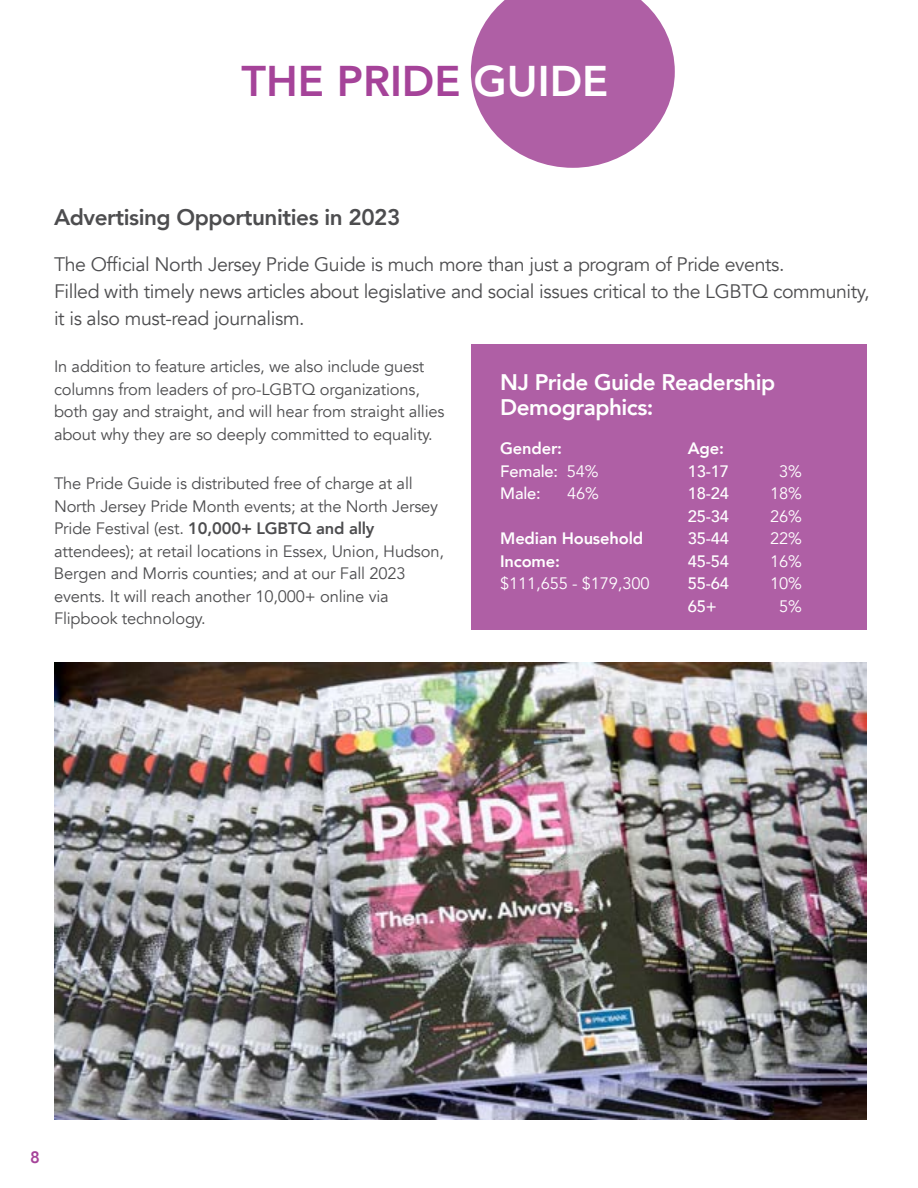
<style>
.page{position:relative;width:918px;height:1188px;background:#fff}
.page>*{position:absolute;margin:0;border:0;box-sizing:border-box;transform-origin:0 0}
.t1{font:800 42.9px "Avenir";color:#a54399}
.t2{font:800 22.5px/25.5px "Avenir";letter-spacing:-.02em;color:#fff}
.t3{font:800 22.5px "Avenir";letter-spacing:-.02em;color:#4d4d4f}
.t4{font:19.5px/27px "Avenir";letter-spacing:-.02em;color:#4d4d4f}
.t5{font:16.5px/22.5px "Avenir";letter-spacing:-.01em;color:#4d4d4f}
.t6{font:500 16.5px "Avenir";letter-spacing:-.01em;color:#fff}
.t7{font:16.5px "Avenir";letter-spacing:-.01em;color:#fff}
.t8{font:800 16.5px "Avenir";letter-spacing:-.01em;color:#fff}
.t9{font:800 16.5px "Avenir";color:#a54399}
.s1{color:#fff}
.s2{font-weight:800}
.s3{font-weight:400}
</style>
<div class="page">
<svg style="left:471px;top:0;width:204px;height:168px"></svg>
<div style="left:471px;top:345px;width:396px;height:285px;background:#af5fa5"></div>
<img style="left:54px;top:663px;width:813px;height:457px">
<h1 class="t1" style="left:242px;top:48px;width:368px">THE PRIDE <span class="s1">GUIDE</span></h1>
<h2 class="t3" style="left:54px;top:200px;width:348px">Advertising Opportunities in 2023</h2>
<p class="t4" style="left:54px;top:251px;width:817px">The Official North Jersey Pride Guide is much more than just a program of Pride events.<br>Filled with timely news articles about legislative and social issues critical to the LGBTQ community, it is also must-read journalism.</p>
<p class="t5" style="left:54px;top:355px;width:392px">In addition to feature articles, we also include guest columns from leaders of pro-LGBTQ organizations, both gay and straight, and will hear from straight allies about why they are so deeply committed to equality.</p>
<p class="t5" style="left:54px;top:472px;width:392px">The Pride Guide is distributed free of charge at all North Jersey Pride Month events; at the North Jersey Pride Festival (est. <span class="s2">10,000+ LGBTQ and ally </span>attendees); at retail locations in Essex, Union, Hudson, Bergen and Morris counties; and at our Fall 2023 events. It will reach another 10,000+ online via Flipbook technology.</p>
<h2 class="t2" style="left:500px;top:369px;width:277px">NJ Pride Guide Readership<br>Demographics:</h2>
<p class="t8" style="left:500px;top:436px;width:63px">Gender:</p>
<p class="t8" style="left:688px;top:436px;width:38px">Age:</p>
<p class="t6" style="left:500px;top:457px;width:100px">Female: <span class="s3">54%</span></p>
<p class="t6" style="left:688px;top:457px;width:43px">13-17</p>
<p class="t7" style="left:779px;top:461px;width:24px">3%</p>
<p class="t6" style="left:500px;top:479px;width:42px">Male:</p>
<p class="t7" style="left:567px;top:484px;width:33px">46%</p>
<p class="t6" style="left:688px;top:479px;width:43px">18-24</p>
<p class="t7" style="left:770px;top:484px;width:33px">18%</p>
<p class="t6" style="left:688px;top:502px;width:43px">25-34</p>
<p class="t7" style="left:770px;top:506px;width:33px">26%</p>
<p class="t8" style="left:500px;top:526px;width:144px">Median Household</p>
<p class="t6" style="left:688px;top:524px;width:43px">35-44</p>
<p class="t7" style="left:770px;top:529px;width:33px">22%</p>
<p class="t8" style="left:500px;top:548px;width:61px">Income:</p>
<p class="t6" style="left:688px;top:547px;width:43px">45-54</p>
<p class="t7" style="left:770px;top:551px;width:33px">16%</p>
<p class="t7" style="left:500px;top:574px;width:151px">$111,655 - $179,300</p>
<p class="t6" style="left:688px;top:569px;width:43px">55-64</p>
<p class="t7" style="left:770px;top:574px;width:33px">10%</p>
<p class="t6" style="left:688px;top:592px;width:31px">65+</p>
<p class="t7" style="left:779px;top:596px;width:24px">5%</p>
<p class="t9" style="left:30px;top:1145px;width:11px">8</p>
</div>
